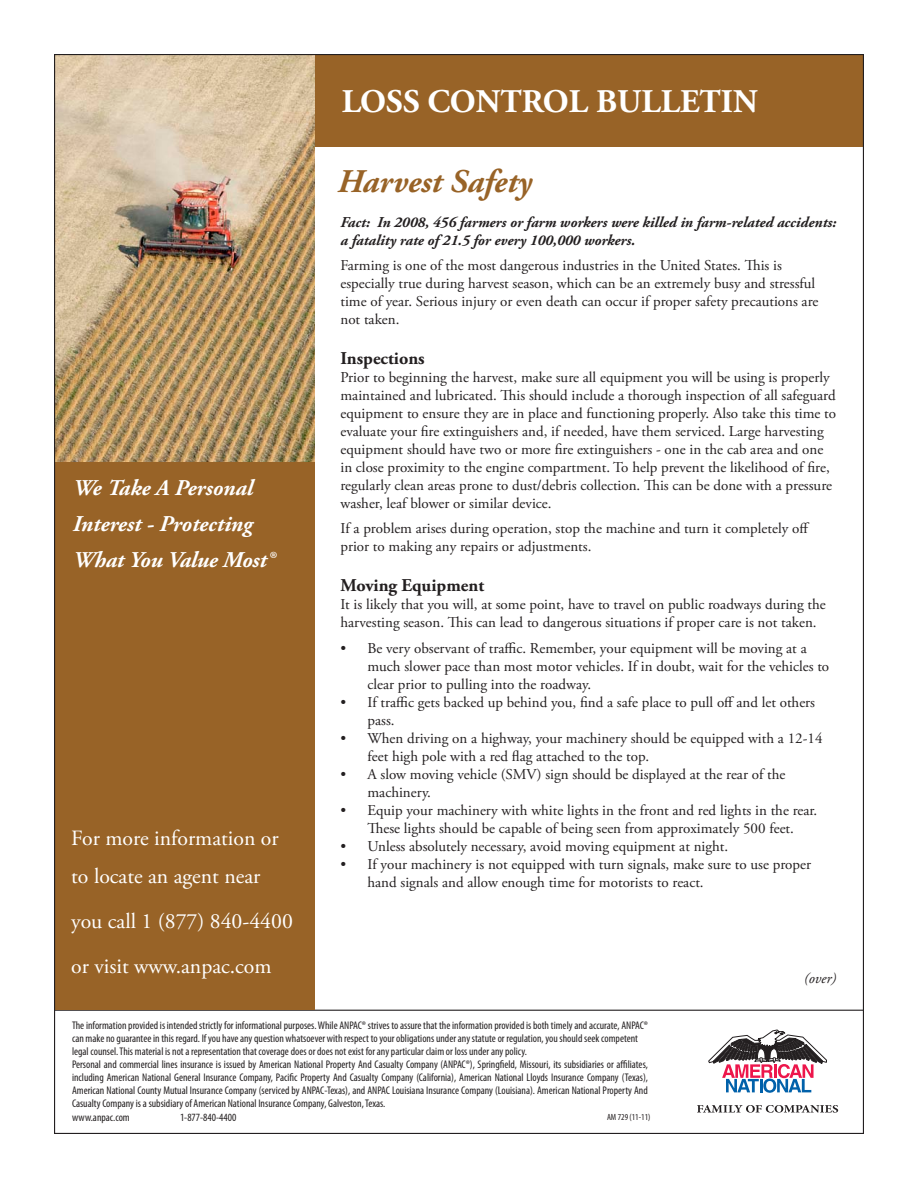
<style>
.page{position:relative;width:918px;height:1188px;background:#fff}
.page>*{position:absolute;margin:0;border:0;box-sizing:border-box;transform-origin:0 0}
.t1{font:700 33px "Adobe Garamond Pro";color:#fff}
.t2{font:italic 700 33px "Adobe Garamond Pro";color:#986327}
.t3{font:italic 700 22.5px/36px "Adobe Garamond Pro";color:#fff}
.t4{font:21.75px/37.5px "Adobe Garamond Pro";color:#fff}
.t5{font:700 18px "Adobe Garamond Pro";color:#231f20}
.t6{font:15px/18px "Adobe Garamond Pro";color:#231f20}
.t7{font:italic 700 15px/18px "Adobe Garamond Pro";color:#231f20}
.t8{font:italic 15px "Adobe Garamond Pro";color:#231f20}
.t9{font:condensed 11.1px/13px "Myriad Pro";color:#231f20}
.t10{font:condensed 9px "Myriad Pro";color:#231f20}
</style>
<div class="page">
<hr style="left:54px;top:1010px;width:810px;height:1px;background:#231f20">
<div style="left:312px;top:55px;width:551px;height:92px;background:#986327"></div>
<div style="left:54px;top:455px;width:261px;height:555px;background:#986327"></div>
<svg style="left:708px;top:1030px;width:119px;height:63px"></svg>
<svg style="left:697px;top:1105px;width:141px;height:8px"></svg>
<img style="left:56px;top:56px;width:259px;height:406px">
<h1 class="t1" style="left:342px;top:82px;width:417px">LOSS CONTROL BULLETIN</h1>
<h2 class="t3" style="left:73px;top:471px;width:203px">We Take A Personal<br>Interest - Protecting<br>What You Value Most®</h2>
<h3 class="t4" style="left:71px;top:821px;width:209px">For more information or to locate an agent near</h3>
<h3 class="t4" style="left:71px;top:899px;width:223px;line-height:45px">you call 1 (877) 840-4400 or visit www.anpac.com</h3>
<h1 class="t2" style="left:338px;top:162px;width:196px">Harvest Safety</h1>
<p class="t7" style="left:340px;top:213px;width:497px">Fact: In 2008, 456 farmers or farm workers were killed in farm-related accidents: a fatality rate of 21.5 for every 100,000 workers.</p>
<p class="t6" style="left:340px;top:257px;width:479px">Farming is one of the most dangerous industries in the United States. This is especially true during harvest season, which can be an extremely busy and stressful time of year. Serious injury or even death can occur if proper safety precautions are not taken.</p>
<p class="t5" style="left:340px;top:348px;width:86px">Inspections</p>
<p class="t6" style="left:340px;top:369px;width:497px">Prior to beginning the harvest, make sure all equipment you will be using is properly maintained and lubricated. This should include a thorough inspection of all safeguard equipment to ensure they are in place and functioning properly. Also take this time to evaluate your fire extinguishers and, if needed, have them serviced. Large harvesting equipment should have two or more fire extinguishers - one in the cab area and one in close proximity to the engine compartment. To help prevent the likelihood of fire, regularly clean areas prone to dust/debris collection. This can be done with a pressure washer, leaf blower or similar device.</p>
<p class="t6" style="left:340px;top:520px;width:470px">If a problem arises during operation, stop the machine and turn it completely off prior to making any repairs or adjustments.</p>
<p class="t5" style="left:340px;top:575px;width:145px">Moving Equipment</p>
<p class="t6" style="left:340px;top:596px;width:487px">It is likely that you will, at some point, have to travel on public roadways during the harvesting season. This can lead to dangerous situations if proper care is not taken.</p>
<p class="t6" style="left:368px;top:639px;width:463px;text-indent:-27px">• Be very observant of traffic. Remember, your equipment will be moving at a much slower pace than most motor vehicles. If in doubt, wait for the vehicles to clear prior to pulling into the roadway.</p>
<p class="t6" style="left:368px;top:693px;width:449px;text-indent:-27px">• If traffic gets backed up behind you, find a safe place to pull off and let others pass.</p>
<p class="t6" style="left:368px;top:729px;width:457px;text-indent:-27px">• When driving on a highway, your machinery should be equipped with a 12-14 feet high pole with a red flag attached to the top.</p>
<p class="t6" style="left:368px;top:765px;width:419px;text-indent:-27px">• A slow moving vehicle (SMV) sign should be displayed at the rear of the machinery.</p>
<p class="t6" style="left:340px;top:801px;width:478px;text-align:center">• Equip your machinery with white lights in the front and red lights in the rear.<br>These lights should be capable of being seen from approximately 500 feet.</p>
<p class="t6" style="left:340px;top:837px;width:389px">• Unless absolutely necessary, avoid moving equipment at night.</p>
<p class="t6" style="left:368px;top:855px;width:445px;text-indent:-27px">• If your machinery is not equipped with turn signals, make sure to use proper hand signals and allow enough time for motorists to react.</p>
<p class="t8" style="left:804px;top:970px;width:34px">(over)</p>
<p class="t9" style="left:72px;top:1019px;width:578px">The information provided is intended strictly for informational purposes. While ANPAC® strives to assure that the information provided is both timely and accurate, ANPAC® can make no guarantee in this regard. If you have any question whatsoever with respect to your obligations under any statute or regulation, you should seek competent legal counsel. This material is not a representation that coverage does or does not exist for any particular claim or loss under any policy.<br>Personal and commercial lines insurance is issued by American National Property And Casualty Company (ANPAC®), Springfield, Missouri, its subsidiaries or affiliates, including American National General Insurance Company, Pacific Property And Casualty Company (California), American National Lloyds Insurance Company (Texas), American National County Mutual Insurance Company (serviced by ANPAC-Texas), and ANPAC Louisiana Insurance Company (Louisiana). American National Property And Casualty Company is a subsidiary of American National Insurance Company, Galveston, Texas.<br>www.anpac.com</p>
<p class="t9" style="left:180px;top:1111px;width:58px">1-877-840-4400</p>
<p class="t10" style="left:607px;top:1112px;width:45px">AM 729 (11-11)</p>
</div>
